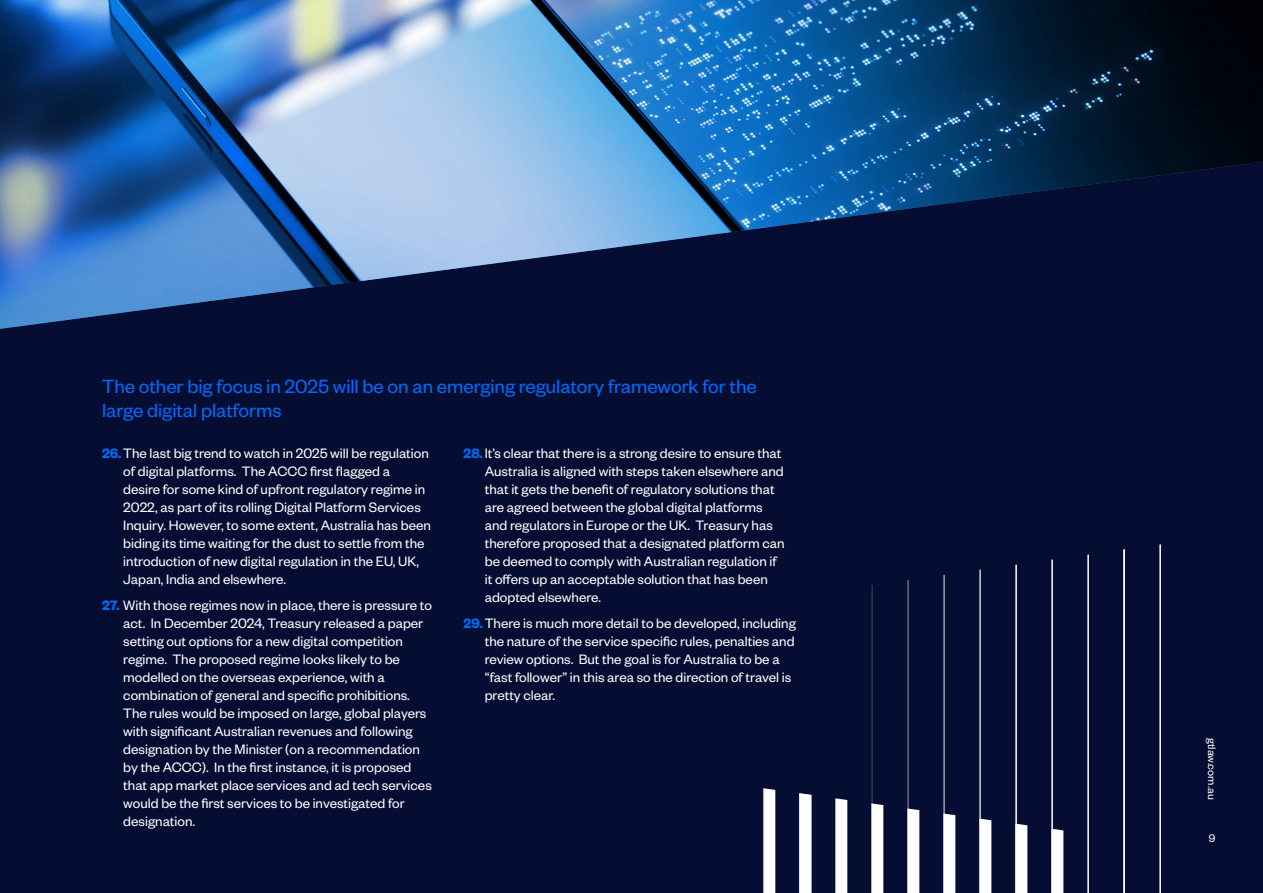
<style>
.page{position:relative;width:1263px;height:893px;background:#060d32}
.page>*{position:absolute;margin:0;border:0;box-sizing:border-box;transform-origin:0 0}
.t1{font:21px/24px "Founders Grotesk";color:#006bfa}
.t2{font:15px/18px "Founders Grotesk";color:#fff}
.t3{font:12px "Founders Grotesk";color:#fff}
.s1{font-weight:600;color:#006cf9}
</style>
<div class="page">
<svg style="left:763px;top:788px;width:12px;height:105px"></svg>
<svg style="left:835px;top:798px;width:12px;height:95px"></svg>
<svg style="left:873px;top:803px;width:10px;height:90px"></svg>
<svg style="left:909px;top:808px;width:10px;height:85px"></svg>
<svg style="left:945px;top:813px;width:10px;height:80px"></svg>
<svg style="left:981px;top:819px;width:10px;height:74px"></svg>
<svg style="left:1017px;top:824px;width:10px;height:69px"></svg>
<svg style="left:1053px;top:829px;width:10px;height:64px"></svg>
<svg style="left:799px;top:793px;width:12px;height:100px"></svg>
<hr style="left:1159px;top:544px;width:2px;height:349px;background:#fff">
<hr style="left:1087px;top:554px;width:2px;height:339px;background:#fff">
<hr style="left:1051px;top:559px;width:2px;height:334px;background:#fff">
<hr style="left:1015px;top:565px;width:2px;height:328px;background:#fff">
<hr style="left:979px;top:570px;width:2px;height:323px;background:#fff">
<hr style="left:1123px;top:549px;width:2px;height:344px;background:#fff">
<hr style="left:943px;top:575px;width:2px;height:318px;background:#fff">
<hr style="left:907px;top:580px;width:2px;height:313px;background:#fff">
<hr style="left:871px;top:585px;width:2px;height:308px;background:#fff">
<img style="left:0;top:0;width:1263px;height:329px">
<h1 class="t1" style="left:102px;top:373px;width:656px">The other big focus in 2025 will be on an emerging regulatory framework for the large digital platforms</h1>
<p class="t2" style="left:123px;top:443px;width:309px;text-indent:-21px"><span class="s1">26.</span>The last big trend to watch in 2025 will be regulation of digital platforms. The ACCC first flagged a<br>desire for some kind of upfront regulatory regime in 2022, as part of its rolling Digital Platform Services Inquiry. However, to some extent, Australia has been biding its time waiting for the dust to settle from the introduction of new digital regulation in the EU, UK, Japan, India and elsewhere.</p>
<p class="t2" style="left:123px;top:595px;width:310px;text-indent:-21px"><span class="s1">27.</span> With those regimes now in place, there is pressure to act. In December 2024, Treasury released a paper setting out options for a new digital competition regime. The proposed regime looks likely to be modelled on the overseas experience, with a combination of general and specific prohibitions.<br>The rules would be imposed on large, global players with significant Australian revenues and following designation by the Minister (on a recommendation by the ACCC). In the first instance, it is proposed that app market place services and ad tech services would be the first services to be investigated for designation.</p>
<p class="t2" style="left:485px;top:443px;width:301px;text-indent:-21px"><span class="s1">28.</span> It’s clear that there is a strong desire to ensure that Australia is aligned with steps taken elsewhere and that it gets the benefit of regulatory solutions that are agreed between the global digital platforms and regulators in Europe or the UK. Treasury has therefore proposed that a designated platform can be deemed to comply with Australian regulation if it offers up an acceptable solution that has been adopted elsewhere.</p>
<p class="t2" style="left:485px;top:613px;width:313px;text-indent:-21px"><span class="s1">29.</span>There is much more detail to be developed, including the nature of the service specific rules, penalties and review options. But the goal is for Australia to be a “fast follower” in this area so the direction of travel is pretty clear.</p>
<p class="t3" style="left:1219px;top:738px;width:63px;rotate:90deg">gtlaw.com.au</p>
<p class="t3" style="left:1209px;top:831px;width:8px">9</p>
</div>
